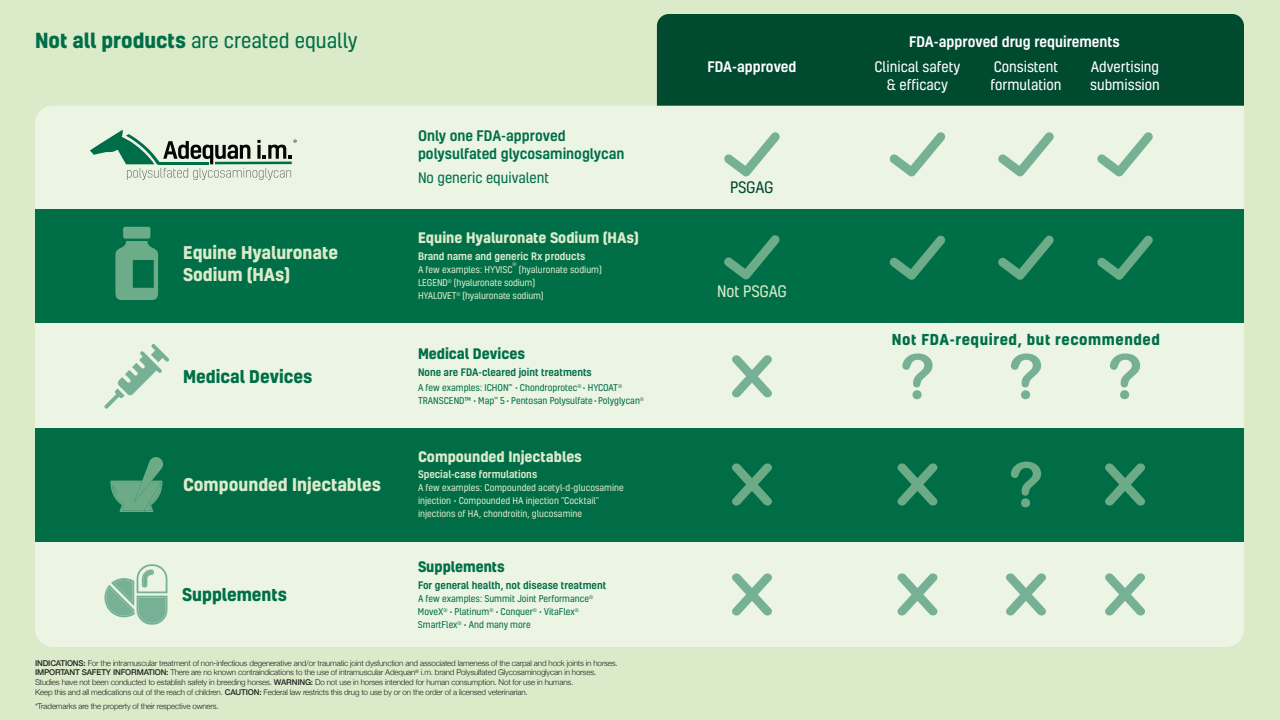
<style>
.page{position:relative;width:1280px;height:720px;background:#dbebca}
.page>*{position:absolute;margin:0;border:0;box-sizing:border-box;transform-origin:0 0}
.t1{font:20px "Kelson";color:#006f47}
.t2{font:700 16.9px/22px "Kelson";color:#dbebca}
.t3{font:700 16.9px "Kelson";color:#006f47}
.t4{font:15.2px "Kelson";color:#dbebca}
.t5{font:15.2px "Kelson";letter-spacing:-.01em;color:#004a30}
.t6{font:700 14.5px "Kelson";letter-spacing:.04em;color:#006f47}
.t7{font:14px/18px "Kelson";color:#fff}
.t8{font:700 14px "Kelson";color:#dbebca}
.t9{font:500 14px/18px "Kelson";color:#006f47}
.t10{font:500 14px "Kelson";color:#fff}
.t11{font:700 14px "Kelson";color:#006f47}
.t12{font:14px "Kelson";color:#006f47}
.t13{font:500 10px "Kelson";color:#006f47}
.t14{font:500 10px "Kelson";color:#dbebca}
.t15{font:9px/13px "Kelson";color:#dbebca}
.t16{font:9px/13px "Kelson";color:#006f47}
.t17{font:300 8px/9.6px "Helvetica Neue";letter-spacing:-.02em;color:#212121}
.t18{font:5.2px "Kelson";color:#dbebca}
.s1{font-weight:700}
.s2{color:#ecf5e3}
.s3{font-weight:500}
</style>
<div class="page">
<div style="left:35px;top:106px;width:1209px;height:541px;background:#ecf4e4"></div>
<div style="left:35px;top:210px;width:1209px;height:113px;background:#006f47"></div>
<div style="left:35px;top:428px;width:1209px;height:113px;background:#006d46"></div>
<div style="left:657px;top:14px;width:587px;height:92px;background:#004a30"></div>
<svg style="left:90px;top:129px;width:207px;height:51px"></svg>
<svg style="left:115px;top:227px;width:43px;height:73px"></svg>
<svg style="left:110px;top:457px;width:53px;height:55px"></svg>
<svg style="left:104px;top:564px;width:63px;height:61px"></svg>
<svg style="left:724px;top:132px;width:56px;height:44px"></svg>
<svg style="left:724px;top:235px;width:56px;height:44px"></svg>
<svg style="left:732px;top:355px;width:40px;height:42px"></svg>
<svg style="left:732px;top:573px;width:40px;height:43px"></svg>
<svg style="left:732px;top:463px;width:40px;height:43px"></svg>
<svg style="left:889px;top:132px;width:57px;height:44px"></svg>
<svg style="left:889px;top:236px;width:57px;height:44px"></svg>
<svg style="left:898px;top:573px;width:39px;height:43px"></svg>
<svg style="left:898px;top:463px;width:39px;height:43px"></svg>
<svg style="left:902px;top:353px;width:31px;height:46px"></svg>
<svg style="left:1097px;top:132px;width:56px;height:44px"></svg>
<svg style="left:1097px;top:236px;width:56px;height:44px"></svg>
<svg style="left:1105px;top:573px;width:40px;height:43px"></svg>
<svg style="left:1105px;top:463px;width:40px;height:43px"></svg>
<svg style="left:1110px;top:353px;width:30px;height:46px"></svg>
<svg style="left:998px;top:132px;width:56px;height:44px"></svg>
<svg style="left:998px;top:236px;width:56px;height:44px"></svg>
<svg style="left:1006px;top:573px;width:40px;height:43px"></svg>
<svg style="left:1011px;top:353px;width:30px;height:46px"></svg>
<svg style="left:1011px;top:462px;width:30px;height:45px"></svg>
<svg style="left:104px;top:344px;width:65px;height:65px"></svg>
<h1 class="t1" style="left:35px;top:27px;width:324px"><span class="s1">Not all products</span> are created equally</h1>
<h2 class="t2" style="left:183px;top:241px;width:157px">Equine Hyaluronate<br>Sodium (HAs)</h2>
<h2 class="t3" style="left:183px;top:364px;width:131px">Medical Devices</h2>
<h2 class="t2" style="left:183px;top:473px;width:199px">Compounded Injectables</h2>
<h2 class="t3" style="left:182px;top:582px;width:106px">Supplements</h2>
<h3 class="t9" style="left:418px;top:126px;width:208px">Only one FDA-approved polysulfated glycosaminoglycan</h3>
<h3 class="t12" style="left:418px;top:169px;width:133px">No generic equivalent</h3>
<h3 class="t8" style="left:418px;top:228px;width:222px">Equine Hyaluronate Sodium (HAs)</h3>
<p class="t14" style="left:418px;top:249px;width:169px">Brand name and generic Rx products</p>
<p class="t15" style="left:418px;top:262px;width:96px">A few examples: HYVISC</p>
<p class="t18" style="left:513px;top:260px;width:6px">®</p>
<p class="t15" style="left:418px;top:262px;width:185px;text-indent:101px">(hyaluronate sodium)<br>LEGEND<sup>®</sup> (hyaluronate sodium)<br>HYALOVET<sup>®</sup> (hyaluronate sodium)</p>
<h3 class="t11" style="left:418px;top:344px;width:109px">Medical Devices</h3>
<p class="t13" style="left:418px;top:366px;width:175px">None are FDA-cleared joint treatments</p>
<p class="t16" style="left:418px;top:381px;width:227px">A few examples: ICHON<sup>™</sup> • Chondroprotec<sup>®</sup> • HYCOAT<sup>®<br></sup>TRANSCEND™ • Map<sup>™</sup> 5 • Pentosan Polysulfate • Polyglycan<sup>®</sup></p>
<h3 class="t8" style="left:418px;top:446px;width:165px">Compounded Injectables</h3>
<p class="t14" style="left:418px;top:468px;width:121px">Special-case formulations</p>
<p class="t15" style="left:418px;top:481px;width:207px">A few examples: Compounded acetyl-d-glucosamine injection <span class="s2">•</span> Compounded HA injection “Cocktail” injections of HA, chondroitin, glucosamine</p>
<h3 class="t11" style="left:418px;top:556px;width:88px">Supplements</h3>
<p class="t13" style="left:418px;top:578px;width:190px">For general health, not disease treatment</p>
<p class="t16" style="left:418px;top:592px;width:177px">A few examples: Summit Joint Performance<sup>®<br></sup>MoveX<sup>®</sup> • Platinum<sup>®</sup> • Conquer<sup>®</sup> • VitaFlex<sup>®<br></sup>SmartFlex<sup>®</sup> • And many more</p>
<p class="t17" style="left:35px;top:658px;width:584px"><span class="s3">INDICATIONS:</span> For the intramuscular treatment of non-infectious degenerative and/or traumatic joint dysfunction and associated lameness of the carpal and hock joints in horses.<br><span class="s3">IMPORTANT SAFETY INFORMATION:</span> There are no known contraindications to the use of intramuscular Adequan<sup>®</sup> i.m. brand Polysulfated Glycosaminoglycan in horses.<br>Studies have not been conducted to establish safety in breeding horses. <span class="s3">WARNING:</span> Do not use in horses intended for human consumption. Not for use in humans.<br>Keep this and all medications out of the reach of children. <span class="s3">CAUTION:</span> Federal law restricts this drug to use by or on the order of a licensed veterinarian.</p>
<p class="t17" style="left:35px;top:700px;width:185px">*Trademarks are the property of their respective owners.</p>
<h3 class="t10" style="left:707px;top:57px;width:91px">FDA-approved</h3>
<h3 class="t5" style="left:730px;top:177px;width:45px">PSGAG</h3>
<h3 class="t4" style="left:717px;top:281px;width:71px">Not PSGAG</h3>
<h3 class="t10" style="left:909px;top:32px;width:212px">FDA-approved drug requirements</h3>
<h3 class="t7" style="left:875px;top:57px;width:87px;text-align:center">Clinical safety &amp; efficacy</h3>
<h3 class="t7" style="left:1090px;top:57px;width:71px">Advertising submission</h3>
<h3 class="t7" style="left:991px;top:57px;width:72px">Consistent formulation</h3>
<h3 class="t6" style="left:892px;top:329px;width:270px">Not FDA-required, but recommended</h3>
</div>
